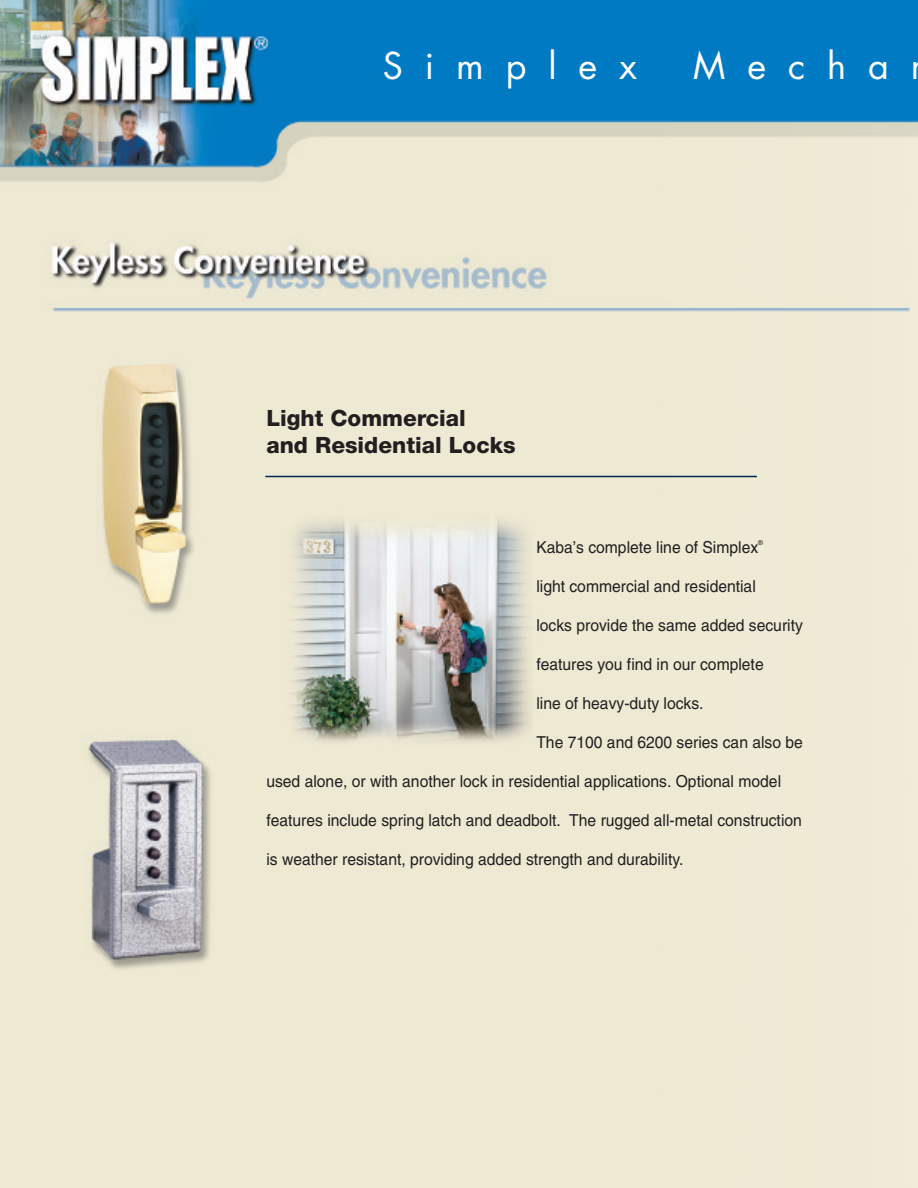
<style>
.page{position:relative;width:918px;height:1188px;background:#fff}
.page>*{position:absolute;margin:0;border:0;box-sizing:border-box;transform-origin:0 0}
.t1{font:36px "Futura";letter-spacing:.61em;color:#fff}
.t2{font:800 22.5px/27px "Helvetica Neue";color:#231f20}
.t3{font:16.5px "Helvetica";color:#231f20;scale:.95 1}
.t4{font:6.75px "Helvetica";color:#231f20;scale:.95 1}
</style>
<div class="page">
<img style="left:0;top:0;width:918px;height:1188px">
<hr style="left:265px;top:476px;width:492px;height:1px;background:#002954">
<h1 class="t1" style="left:383px;top:49px;width:256px">Simplex</h1>
<h1 class="t1" style="left:693px;top:49px;width:197px">Mecha</h1>
<h2 class="t2" style="left:266px;top:407px;width:251px">Light Commercial<br>and Residential Locks</h2>
<p class="t3" style="left:536px;top:541px;width:235px">Kaba’s complete line of Simplex</p>
<p class="t4" style="left:758px;top:540px;width:6px">®</p>
<p class="t3" style="left:536px;top:580px;width:233px">light commercial and residential</p>
<p class="t3" style="left:536px;top:619px;width:282px">locks provide the same added security</p>
<p class="t3" style="left:536px;top:658px;width:241px">features you find in our complete</p>
<p class="t3" style="left:536px;top:697px;width:178px">line of heavy-duty locks.</p>
<p class="t3" style="left:536px;top:736px;width:282px">The 7100 and 6200 series can also be</p>
<p class="t3" style="left:266px;top:775px;width:543px">used alone, or with another lock in residential applications. Optional model</p>
<p class="t3" style="left:266px;top:814px;width:565px">features include spring latch and deadbolt. The rugged all-metal construction</p>
<p class="t3" style="left:266px;top:853px;width:440px">is weather resistant, providing added strength and durability.</p>
</div>
